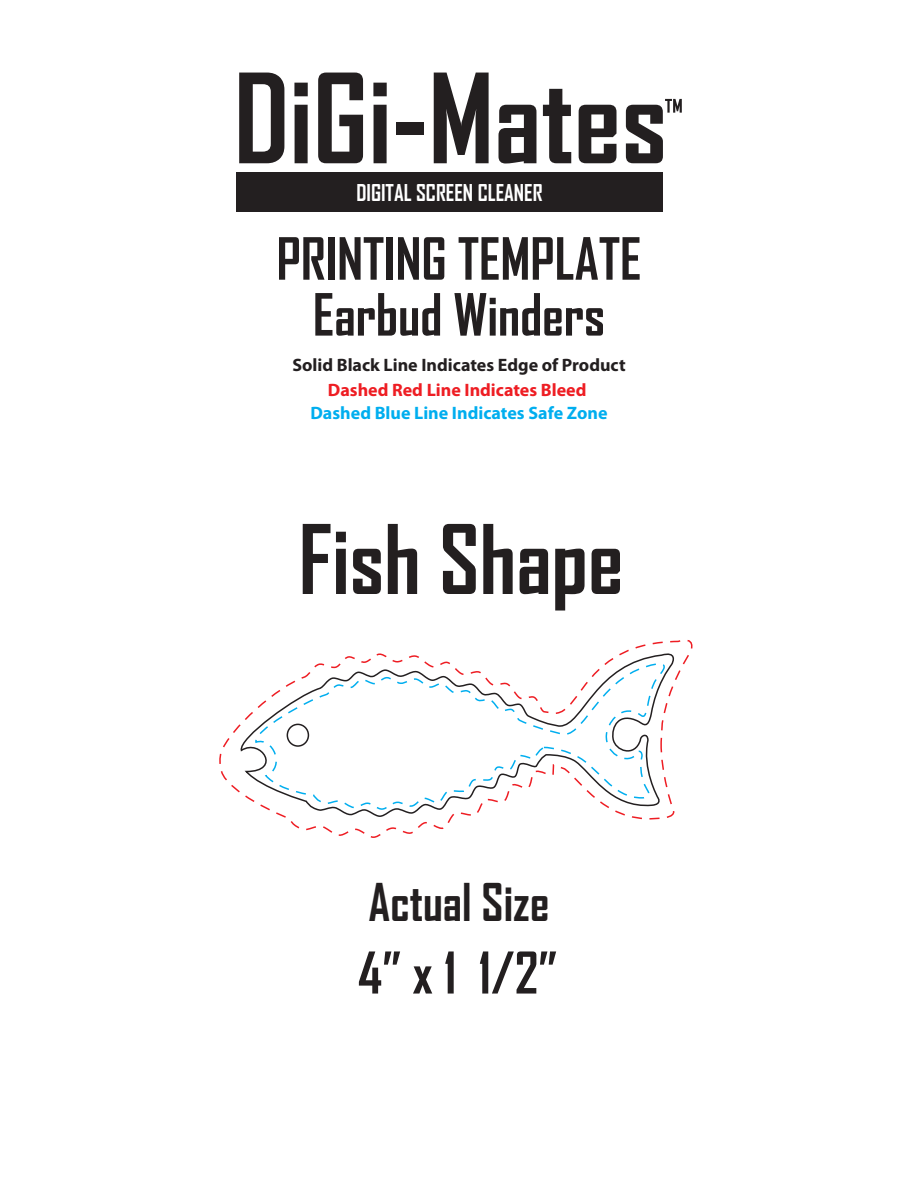
<style>
.page{position:relative;width:918px;height:1188px;background:#fff}
.page>*{position:absolute;margin:0;border:0;box-sizing:border-box;transform-origin:0 0}
.t1{font:700 91.65px "Agency FB";color:#231f20}
.t2{font:700 55.65px/55.9px "Agency FB";color:#231f20;text-align:center}
.t3{font:700 55.05px "Agency FB";color:#231f20}
.t4{font:700 49.8px "Agency FB";color:#231f20}
.t5{font:700 22.2px "Agency FB";color:#fff}
.t6{font:700 18px "Myriad Pro";color:#231f20}
.t7{font:700 18px "Myriad Pro";color:#00aeef}
.t8{font:700 18px "Myriad Pro";color:#ee1d23}
</style>
<div class="page">
<svg style="left:239px;top:73px;width:45px;height:90px"></svg>
<svg style="left:294px;top:83px;width:14px;height:80px"></svg>
<svg style="left:318px;top:73px;width:45px;height:90px"></svg>
<svg style="left:373px;top:83px;width:14px;height:80px"></svg>
<div style="left:396px;top:122px;width:28px;height:12px;background:#231f20"></div>
<svg style="left:434px;top:73px;width:55px;height:90px"></svg>
<svg style="left:499px;top:105px;width:37px;height:59px"></svg>
<svg style="left:543px;top:89px;width:28px;height:74px"></svg>
<svg style="left:579px;top:105px;width:38px;height:58px"></svg>
<svg style="left:626px;top:99px;width:56px;height:64px"></svg>
<div style="left:236px;top:172px;width:427px;height:39px;background:#231f20"></div>
<svg style="left:219px;top:640px;width:474px;height:198px"></svg>
<svg style="left:253px;top:663px;width:415px;height:147px"></svg>
<p class="t5" style="left:356px;top:179px;width:188px">DIGITAL SCREEN CLEANER</p>
<h2 class="t2" style="left:277px;top:230px;width:366px">PRINTING TEMPLATE<br>Earbud Winders</h2>
<p class="t6" style="left:292px;top:353px;width:335px">Solid Black Line Indicates Edge of Product</p>
<p class="t8" style="left:328px;top:378px;width:260px">Dashed Red Line Indicates Bleed</p>
<p class="t7" style="left:310px;top:401px;width:299px">Dashed Blue Line Indicates Safe Zone</p>
<h1 class="t1" style="left:299px;top:503px;width:327px">Fish Shape</h1>
<h3 class="t4" style="left:369px;top:872px;width:182px">Actual Size</h3>
<h3 class="t3" style="left:358px;top:939px;width:201px">4” x 1 1/2”</h3>
</div>
